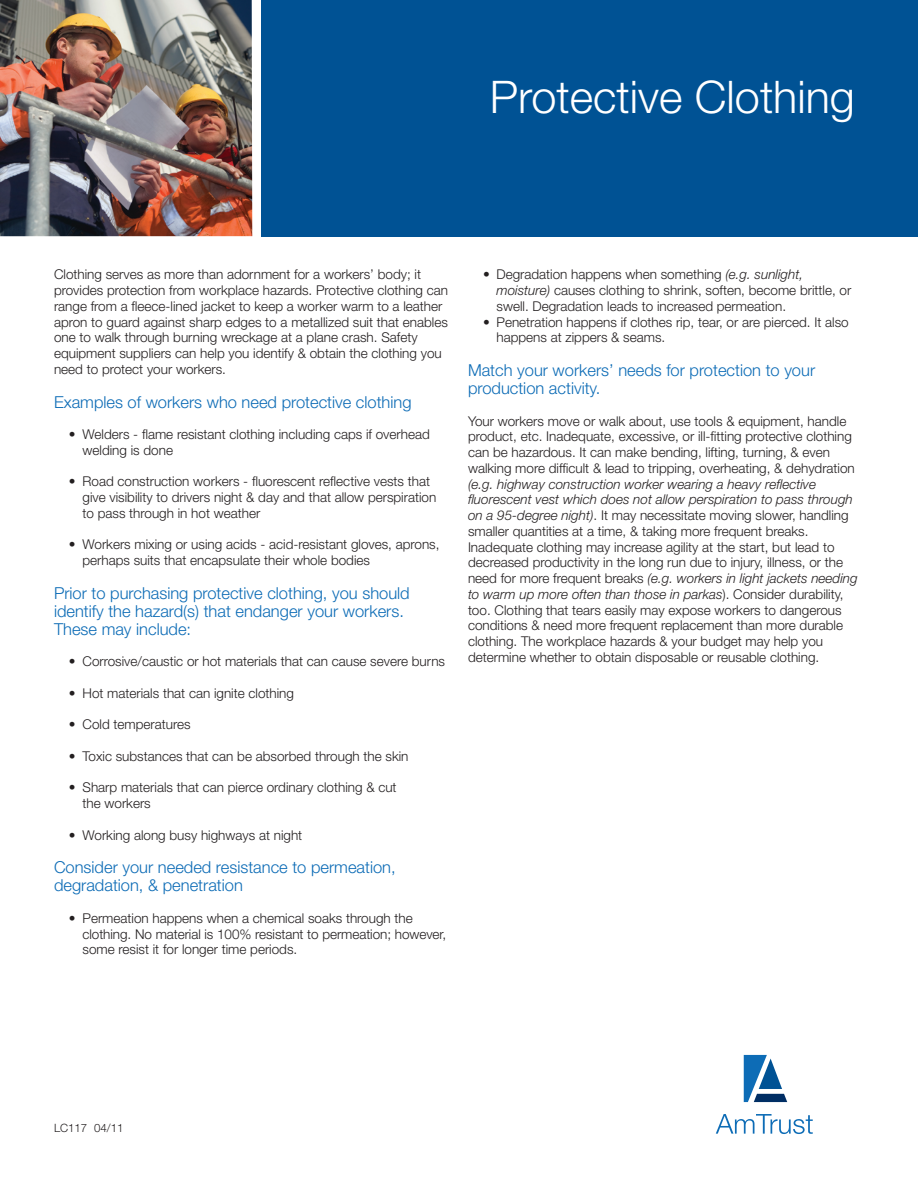
<style>
.page{position:relative;width:918px;height:1188px;background:#fff}
.page>*{position:absolute;margin:0;border:0;box-sizing:border-box;transform-origin:0 0}
.t1{font:300 45px "Helvetica Neue";color:#fff}
.t2{font:300 16.5px/18px "Helvetica Neue";color:#0d6cb6}
.t3{font:300 13.5px/15.8px "Helvetica Neue";color:#231f20}
.t4{font:300 11.55px "Helvetica Neue";color:#231f20}
.t5{font:300 11.4px "Helvetica Neue";color:#231f20}
.s1{font-style:italic}
</style>
<div class="page">
<svg style="left:716px;top:1114px;width:97px;height:20px"></svg>
<svg style="left:744px;top:1055px;width:43px;height:47px"></svg>
<img style="left:0;top:0;width:252px;height:236px">
<div style="left:262px;top:0;width:656px;height:236px;background:#005294"></div>
<h1 class="t1" style="left:490px;top:69px;width:367px">Protective Clothing</h1>
<p class="t3" style="left:54px;top:266px;width:396px">Clothing serves as more than adornment for a workers’ body; it provides protection from workplace hazards. Protective clothing can range from a fleece-lined jacket to keep a worker warm to a leather apron to guard against sharp edges to a metallized suit that enables one to walk through burning wreckage at a plane crash. Safety equipment suppliers can help you identify &amp; obtain the clothing you need to protect your workers.</p>
<p class="t2" style="left:54px;top:392px;width:359px">Examples of workers who need protective clothing</p>
<p class="t3" style="left:82px;top:426px;width:349px;text-indent:-14px">• Welders - flame resistant clothing including caps if overhead welding is done</p>
<p class="t3" style="left:82px;top:473px;width:355px;text-indent:-14px">• Road construction workers - fluorescent reflective vests that give visibility to drivers night &amp; day and that allow perspiration to pass through in hot weather</p>
<p class="t3" style="left:82px;top:536px;width:359px;text-indent:-14px">• Workers mixing or using acids - acid-resistant gloves, aprons, perhaps suits that encapsulate their whole bodies</p>
<p class="t2" style="left:54px;top:584px;width:357px">Prior to purchasing protective clothing, you should identify the hazard(s) that endanger your workers.<br>These may include:</p>
<p class="t3" style="left:69px;top:653px;width:378px">• Corrosive/caustic or hot materials that can cause severe burns</p>
<p class="t3" style="left:69px;top:685px;width:227px">• Hot materials that can ignite clothing</p>
<p class="t3" style="left:69px;top:716px;width:123px">• Cold temperatures</p>
<p class="t3" style="left:69px;top:748px;width:341px">• Toxic substances that can be absorbed through the skin</p>
<p class="t3" style="left:82px;top:779px;width:316px;text-indent:-14px">• Sharp materials that can pierce ordinary clothing &amp; cut the workers</p>
<p class="t3" style="left:69px;top:827px;width:235px">• Working along busy highways at night</p>
<p class="t2" style="left:54px;top:858px;width:343px">Consider your needed resistance to permeation, degradation, &amp; penetration</p>
<p class="t3" style="left:82px;top:910px;width:365px;text-indent:-14px">• Permeation happens when a chemical soaks through the clothing. No material is 100% resistant to permeation; however, some resist it for longer time periods.</p>
<p class="t3" style="left:497px;top:266px;width:356px;text-indent:-14px">• Degradation happens when something <span class="s1">(e.g. sunlight, moisture)</span> causes clothing to shrink, soften, become brittle, or swell. Degradation leads to increased permeation.</p>
<p class="t3" style="left:497px;top:314px;width:354px;text-indent:-14px">• Penetration happens if clothes rip, tear, or are pierced. It also happens at zippers &amp; seams.</p>
<p class="t2" style="left:468px;top:361px;width:349px">Match your workers’ needs for protection to your production activity.</p>
<p class="t3" style="left:468px;top:413px;width:388px">Your workers move or walk about, use tools &amp; equipment, handle product, etc. Inadequate, excessive, or ill-fitting protective clothing can be hazardous. It can make bending, lifting, turning, &amp; even walking more difficult &amp; lead to tripping, overheating, &amp; dehydration</p>
<p class="t3" style="left:468px;top:476px;width:391px"><span class="s1">(e.g. highway construction worker wearing a heavy reflective fluorescent vest which does not allow perspiration to pass through on a 95-degree night)</span>. It may necessitate moving slower, handling smaller quantities at a time, &amp; taking more frequent breaks.<br>Inadequate clothing may increase agility at the start, but lead to decreased productivity in the long run due to injury, illness, or the need for more frequent breaks <span class="s1">(e.g. workers in light jackets needing to warm up more often than those in parkas</span>). Consider durability, too. Clothing that tears easily may expose workers to dangerous conditions &amp; need more frequent replacement than more durable clothing. The workplace hazards &amp; your budget may help you determine whether to obtain disposable or reusable clothing.</p>
<p class="t5" style="left:54px;top:1121px;width:35px">LC117</p>
<p class="t4" style="left:94px;top:1121px;width:31px">04/11</p>
</div>
